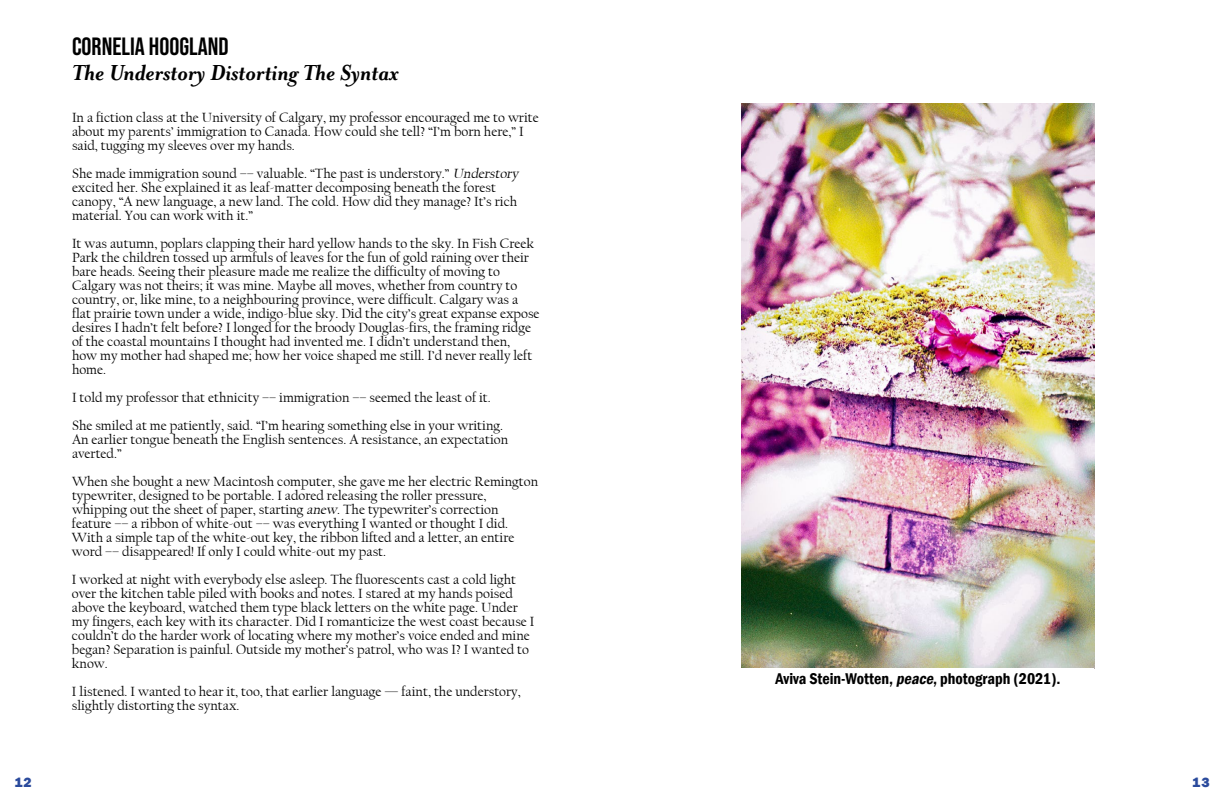
<style>
.page{position:relative;width:1224px;height:792px;background:#fff}
.page>*{position:absolute;margin:0;border:0;box-sizing:border-box;transform-origin:0 0}
.t1{font:italic 700 25px "Mrs Eaves OT";color:#000}
.t2{font:25px "Bebas Neue";color:#000}
.t3{font:600 condensed 16px "Franklin Gothic";color:#000}
.t4{font:14px/14px "Californian FB";color:#000}
.t5{font:800 14px "Franklin Gothic";color:#2a4a9c}
.s1{font-style:italic}
</style>
<div class="page">
<img style="left:742px;top:103px;width:352px;height:565px">
<h1 class="t2" style="left:72px;top:32px;width:158px">CORNELIA HOOGLAND</h1>
<h1 class="t1" style="left:72px;top:59px;width:328px">The Understory Distorting The Syntax</h1>
<p class="t4" style="left:72px;top:110px;width:468px">In a fiction class at the University of Calgary, my professor encouraged me to write about my parents’ immigration to Canada. How could she tell? “I’m born here,” I said, tugging my sleeves over my hands.</p>
<p class="t4" style="left:72px;top:166px;width:448px">She made immigration sound –– valuable. “The past is understory.” <span class="s1">Understory </span>excited her. She explained it as leaf-matter decomposing beneath the forest canopy, “A new language, a new land. The cold. How did they manage? It’s rich material. You can work with it.”</p>
<p class="t4" style="left:72px;top:236px;width:469px">It was autumn, poplars clapping their hard yellow hands to the sky. In Fish Creek Park the children tossed up armfuls of leaves for the fun of gold raining over their bare heads. Seeing their pleasure made me realize the difficulty of moving to Calgary was not theirs; it was mine. Maybe all moves, whether from country to country, or, like mine, to a neighbouring province, were difficult. Calgary was a flat prairie town under a wide, indigo-blue sky. Did the city’s great expanse expose desires I hadn’t felt before? I longed for the broody Douglas-firs, the framing ridge of the coastal mountains I thought had invented me. I didn’t understand then,<br>how my mother had shaped me; how her voice shaped me still. I’d never really left home.</p>
<p class="t4" style="left:72px;top:383px;width:433px;line-height:28px">I told my professor that ethnicity –– immigration –– seemed the least of it.<br>She smiled at me patiently, said. “I’m hearing something else in your writing.</p>
<p class="t4" style="left:72px;top:432px;width:438px">An earlier tongue beneath the English sentences. A resistance, an expectation averted.”</p>
<p class="t4" style="left:72px;top:474px;width:468px">When she bought a new Macintosh computer, she gave me her electric Remington typewriter, designed to be portable. I adored releasing the roller pressure, whipping out the sheet of paper, starting <span class="s1">anew</span>. The typewriter’s correction feature –– a ribbon of white-out –– was everything I wanted or thought I did.<br>With a simple tap of the white-out key, the ribbon lifted and a letter, an entire word –– disappeared! If only I could white-out my past.</p>
<p class="t4" style="left:72px;top:572px;width:464px">I worked at night with everybody else asleep. The fluorescents cast a cold light over the kitchen table piled with books and notes. I stared at my hands poised above the keyboard, watched them type black letters on the white page. Under my fingers, each key with its character. Did I romanticize the west coast because I couldn’t do the harder work of locating where my mother’s voice ended and mine began? Separation is painful. Outside my mother’s patrol, who was I? I wanted to know.</p>
<p class="t4" style="left:72px;top:684px;width:450px">I listened. I wanted to hear it, too, that earlier language — faint, the understory, slightly distorting the syntax.</p>
<p class="t3" style="left:775px;top:668px;width:287px">Aviva Stein-Wotten, <span class="s1">peace</span>, photograph (2021).</p>
<p class="t5" style="left:14px;top:773px;width:19px">12</p>
<p class="t5" style="left:1192px;top:773px;width:19px">13</p>
</div>
